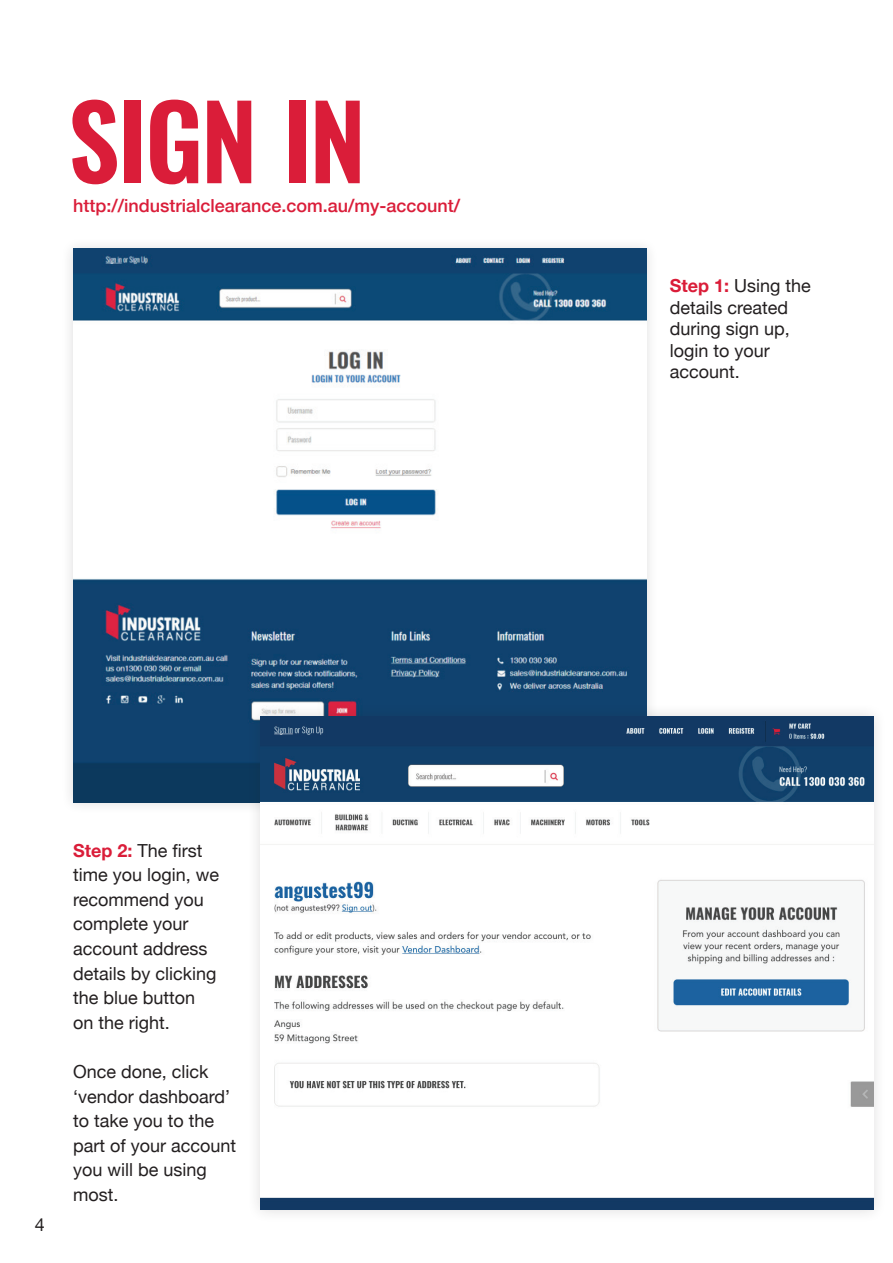
<style>
.page{position:relative;width:893px;height:1263px;background:#fff}
.page>*{position:absolute;margin:0;border:0;box-sizing:border-box;transform-origin:0 0}
.t1{font:600 102px "Oswald";letter-spacing:-.025em;color:#da1d39}
.t2{font:18px/24.6px "Helvetica Neue";color:#231f20}
.t3{font:500 18px "Helvetica Neue";color:#da1d39}
.s1{font-weight:700;color:#da1d39}
</style>
<div class="page">
<div style="left:61px;top:237px;width:598px;height:578px;background:#f9f9f9"></div>
<img style="left:73px;top:249px;width:573px;height:554px">
<div style="left:247px;top:703px;width:640px;height:520px;background:#231f20;opacity:.15"></div>
<img style="left:260px;top:716px;width:613px;height:494px">
<h1 class="t1" style="left:68px;top:71px;width:299px">SIGN IN</h1>
<p class="t3" style="left:73px;top:191px;width:389px">http://industrialclearance.com.au/my-account/</p>
<p class="t2" style="left:35px;top:1213px;width:12px">4</p>
<p class="t2" style="left:73px;top:839px;width:148px"><span class="s1">Step 2:</span> The first time you login, we recommend you complete your account address details by clicking the blue button on the right.</p>
<p class="t2" style="left:73px;top:1060px;width:165px">Once done, click ‘vendor dashboard’ to take you to the part of your account you will be using most.</p>
<p class="t2" style="left:670px;top:276px;width:143px;line-height:21.6px"><span class="s1">Step 1:</span> Using the details created during sign up, login to your account.</p>
</div>
